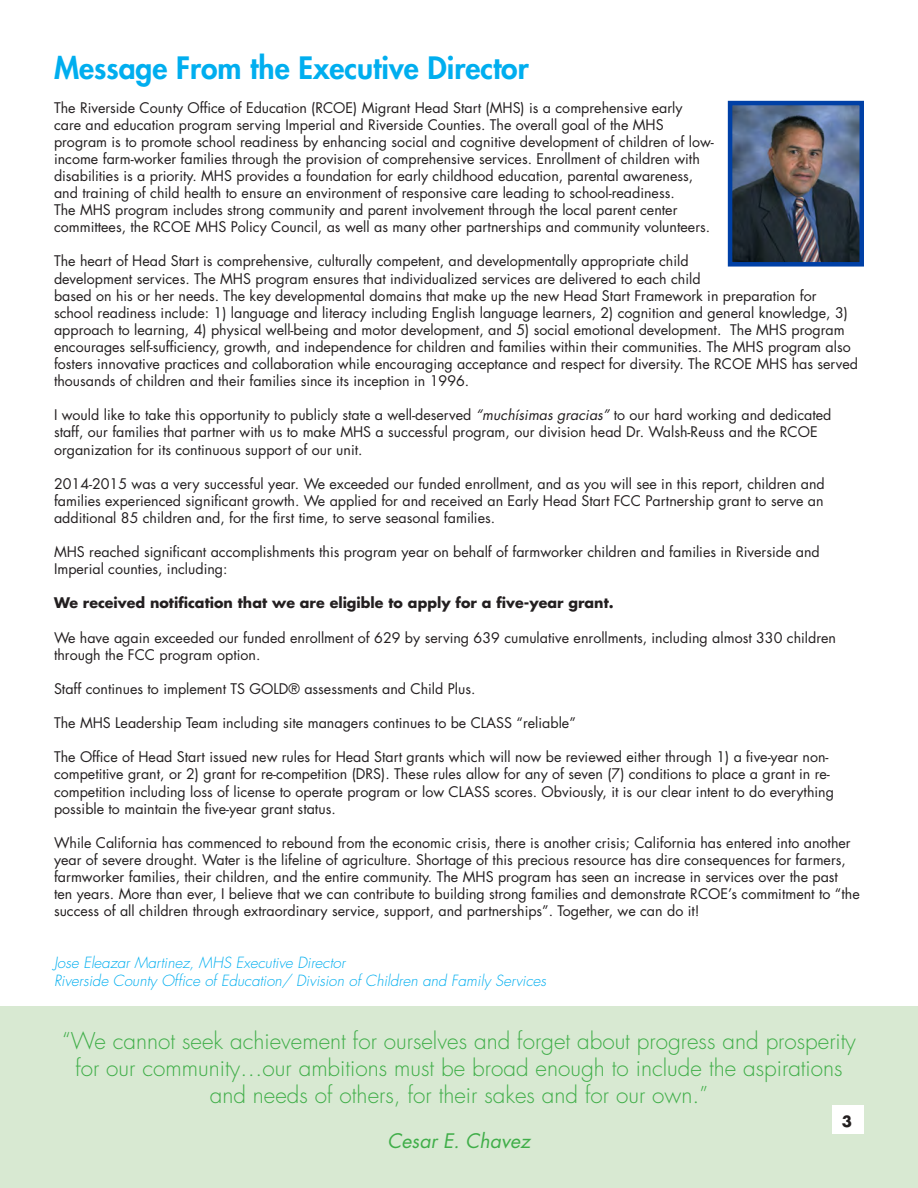
<style>
.page{position:relative;width:918px;height:1188px;background:#fff}
.page>*{position:absolute;margin:0;border:0;box-sizing:border-box;transform-origin:0 0}
.t1{font:800 30px "Futura Std";color:#00aeef}
.t2{font:300 22.5px/27px "Futura Std";color:#40ae49;text-align:center}
.t3{font:italic 19.5px "Futura Std";color:#40ae49}
.t4{font:italic 300 15px "Futura Std";color:#00aeef}
.t5{font:700 15px "Futura Std";color:#231f20}
.t6{font:14.25px/17.1px "Futura Std";color:#231f20}
.t7{font:700 14.25px "Futura Std";color:#231f20}
.s1{font-style:italic}
</style>
<div class="page">
<hr style="left:0;top:0;width:1px;height:1188px;background:#c6eafa">
<hr style="left:0;top:895px;width:1px;height:293px;background:#ced4ee">
<hr style="left:0;top:250px;width:1px;height:645px;background:#00aeef">
<div style="left:0;top:1006px;width:918px;height:182px;background:#d8e9d2"></div>
<img style="left:733px;top:106px;width:126px;height:156px">
<div style="left:728px;top:101px;width:136px;height:166px;border:4px solid #0040a6"></div>
<div style="left:832px;top:1106px;width:32px;height:28px;background:#fff"></div>
<p class="t1" style="left:54px;top:49px;width:476px">Message From the Executive Director</p>
<p class="t6" style="left:54px;top:99px;width:661px">The Riverside County Office of Education (RCOE) Migrant Head Start (MHS) is a comprehensive early<br>care and education program serving Imperial and Riverside Counties. The overall goal of the MHS program is to promote school readiness by enhancing social and cognitive development of children of low&shy;income farm-worker families through the provision of comprehensive services. Enrollment of children with disabilities is a priority. MHS provides a foundation for early childhood education, parental awareness, and training of child health to ensure an environment of responsive care leading to school-readiness.<br>The MHS program includes strong community and parent involvement through the local parent center committees, the RCOE MHS Policy Council, as well as many other partnerships and community volunteers.</p>
<p class="t6" style="left:54px;top:253px;width:806px">The heart of Head Start is comprehensive, culturally competent, and developmentally appropriate child<br>development services. The MHS program ensures that individualized services are delivered to each child<br>based on his or her needs. The key developmental domains that make up the new Head Start Framework in preparation for school readiness include: 1) language and literacy including English language learners, 2) cognition and general knowledge, 3) approach to learning, 4) physical well-being and motor development, and 5) social emotional development. The MHS program encourages self-sufficiency, growth, and independence for children and families within their communities. The MHS program also fosters innovative practices and collaboration while encouraging acceptance and respect for diversity. The RCOE MHS has served thousands of children and their families since its inception in 1996.</p>
<p class="t6" style="left:54px;top:407px;width:779px">I would like to take this opportunity to publicly state a well-deserved <span class="s1">“muchísimas gracias”</span> to our hard working and dedicated staff, our families that partner with us to make MHS a successful program, our division head Dr. Walsh-Reuss and the RCOE organization for its continuous support of our unit.</p>
<p class="t6" style="left:54px;top:475px;width:772px;text-align:justify">2014-2015 was a very successful year. We exceeded our funded enrollment, and as you will see in this report, children and families experienced significant growth. We applied for and received an Early Head Start FCC Partnership grant to serve an additional 85 children and, for the first time, to serve seasonal families.</p>
<p class="t6" style="left:54px;top:544px;width:767px">MHS reached significant accomplishments this program year on behalf of farmworker children and families in Riverside and<br>Imperial counties, including:</p>
<p class="t7" style="left:54px;top:594px;width:561px">We received notification that we are eligible to apply for a five-year grant.</p>
<p class="t6" style="left:54px;top:629px;width:784px">We have again exceeded our funded enrollment of 629 by serving 639 cumulative enrollments, including almost 330 children through the FCC program option.</p>
<p class="t6" style="left:54px;top:680px;width:423px">Staff continues to implement TS GOLD® assessments and Child Plus.</p>
<p class="t6" style="left:54px;top:715px;width:523px">The MHS Leadership Team including site managers continues to be CLASS “reliable”</p>
<p class="t6" style="left:54px;top:749px;width:782px">The Office of Head Start issued new rules for Head Start grants which will now be reviewed either through 1) a five-year non&shy;competitive grant, or 2) grant for re-competition (DRS). These rules allow for any of seven (7) conditions to place a grant in re&shy;competition including loss of license to operate program or low CLASS scores. Obviously, it is our clear intent to do everything possible to maintain the five-year grant status.</p>
<p class="t6" style="left:54px;top:834px;width:807px">While California has commenced to rebound from the economic crisis, there is another crisis; California has entered into another year of severe drought. Water is the lifeline of agriculture. Shortage of this precious resource has dire consequences for farmers, farmworker families, their children, and the entire community. The MHS program has seen an increase in services over the past ten years. More than ever, I believe that we can contribute to building strong families and demonstrate RCOE’s commitment to “the success of all children through extraordinary service, support, and partnerships”. Together, we can do it!</p>
<p class="t4" style="left:54px;top:954px;width:293px">Jose Eleazar Martinez, MHS Executive Director</p>
<p class="t4" style="left:54px;top:972px;width:494px">Riverside County Office of Education/ Division of Children and Family Services</p>
<p class="t2" style="left:62px;top:1028px;width:795px">“We cannot seek achievement for ourselves and forget about progress and prosperity for our community…our ambitions must be broad enough to include the aspirations and needs of others, for their sakes and for our own.”</p>
<p class="t3" style="left:388px;top:1129px;width:144px">Cesar E. Chavez</p>
<p class="t5" style="left:842px;top:1112px;width:12px">3</p>
</div>
